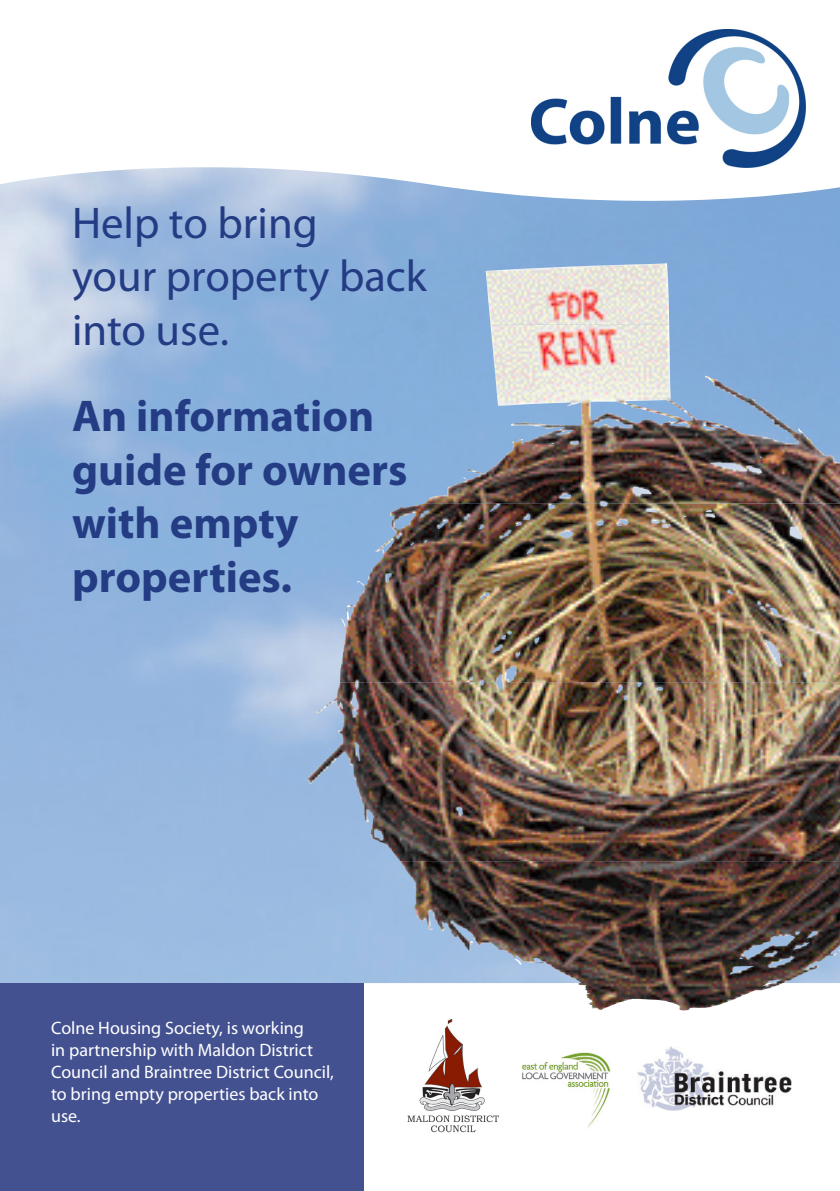
<style>
.page{position:relative;width:840px;height:1191px;background:#fff}
.page>*{position:absolute;margin:0;border:0;box-sizing:border-box;transform-origin:0 0}
.t1{font:700 44.6px/53.6px "Myriad Pro";color:#243c83}
.t2{font:44.6px/53.6px "Myriad Pro";color:#243c83}
.t3{font:18px/22px "Myriad Pro";color:#fff}
</style>
<div class="page">
<img style="left:0;top:167px;width:839px;height:816px">
<div style="left:0;top:983px;width:363px;height:208px;background:#445190"></div>
<img style="left:485px;top:263px;width:183px;height:62px">
<img style="left:424px;top:325px;width:415px;height:178px">
<img style="left:340px;top:503px;width:267px;height:179px">
<img style="left:307px;top:682px;width:335px;height:120px">
<img style="left:399px;top:861px;width:186px;height:125px">
<img style="left:407px;top:1019px;width:91px;height:114px">
<img style="left:521px;top:1052px;width:90px;height:76px">
<img style="left:637px;top:1046px;width:154px;height:64px">
<img style="left:531px;top:30px;width:274px;height:137px">
<p class="t2" style="left:72px;top:195px;width:356px">Help to bring<br>your property back into use.</p>
<p class="t1" style="left:72px;top:388px;width:337px">An information guide for owners with empty properties.</p>
<p class="t3" style="left:51px;top:1017px;width:284px">Colne Housing Society, is working<br>in partnership with Maldon District<br>Council and Braintree District Council, to bring empty properties back into use.</p>
</div>
